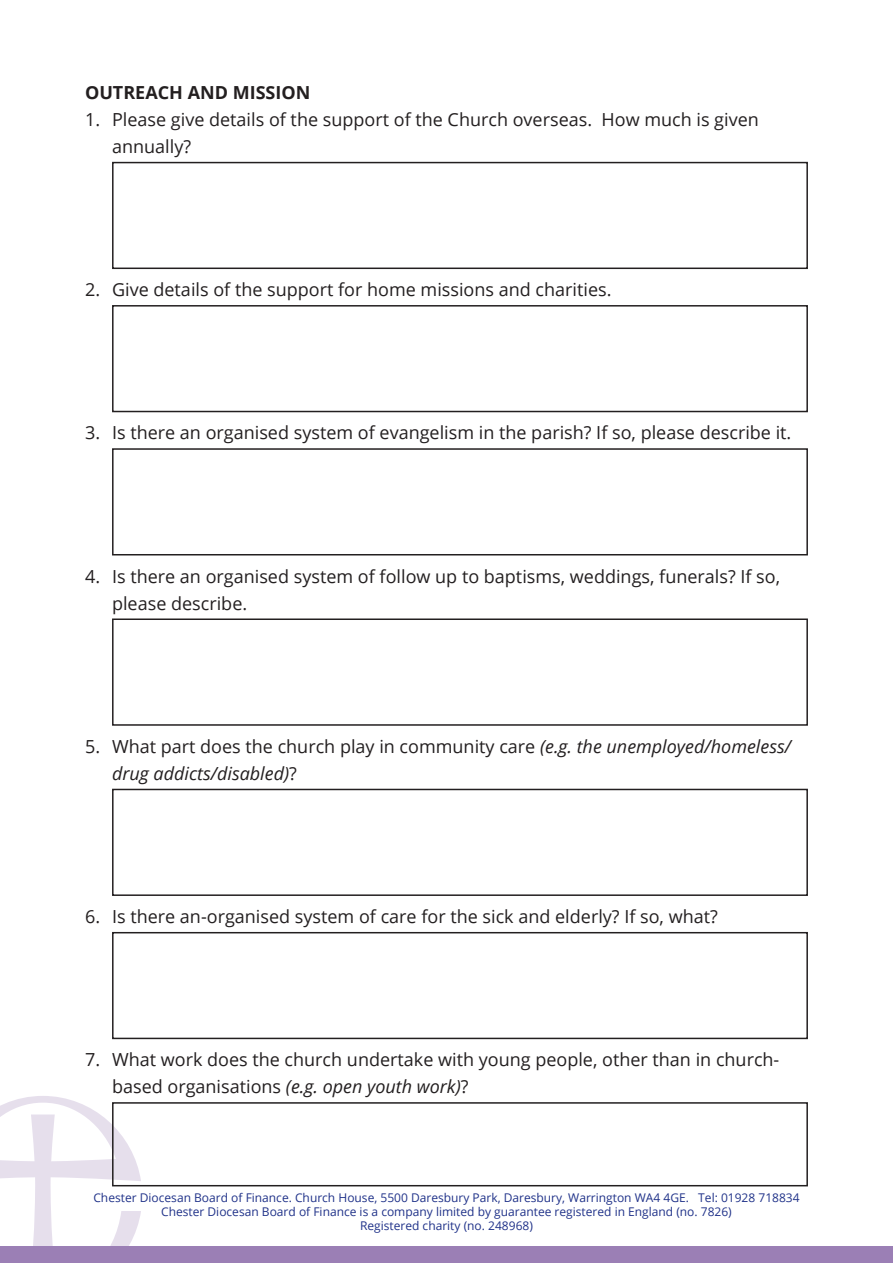
<style>
.page{position:relative;width:893px;height:1263px;background:#fff}
.page>*{position:absolute;margin:0;border:0;box-sizing:border-box;transform-origin:0 0}
.t1{font:18px/27px "Open Sans";color:#231f20}
.t2{font:italic 18px/27px "Open Sans";color:#231f20}
.Normal-body{font:700 18px "Open Sans";color:#231f20}
.t3{font:12px/14.4px "Open Sans";color:#203289;text-align:center}
.s1{font-style:normal}
.s2{font-style:italic}
</style>
<div class="page">
<div style="left:0;top:1246px;width:893px;height:17px;background:#9b7fb5"></div>
<svg style="left:0;top:1096px;width:141px;height:150px"></svg>
<div style="left:112px;top:162px;width:696px;height:107px;border:2px solid #231f20"></div>
<div style="left:112px;top:305px;width:696px;height:107px;border:2px solid #231f20"></div>
<div style="left:112px;top:448px;width:696px;height:107px;border:2px solid #231f20"></div>
<div style="left:112px;top:618px;width:696px;height:108px;border:2px solid #231f20"></div>
<div style="left:112px;top:789px;width:696px;height:107px;border:2px solid #231f20"></div>
<div style="left:112px;top:932px;width:696px;height:107px;border:2px solid #231f20"></div>
<div style="left:112px;top:1102px;width:696px;height:84px;border:2px solid #231f20"></div>
<p class="Normal-body" style="left:85px;top:80px;width:227px">OUTREACH AND MISSION</p>
<p class="t1" style="left:112px;top:105px;width:648px;text-indent:-27px">1. Please give details of the support of the Church overseas. How much is given annually?</p>
<p class="t1" style="left:85px;top:276px;width:528px">2. Give details of the support for home missions and charities.</p>
<p class="t1" style="left:85px;top:419px;width:708px">3. Is there an organised system of evangelism in the parish? If so, please describe it.</p>
<p class="t1" style="left:112px;top:562px;width:669px;text-indent:-27px">4. Is there an organised system of follow up to baptisms, weddings, funerals? If so, please describe.</p>
<p class="t2" style="left:112px;top:732px;width:680px;text-indent:-27px"><span class="s1">5. What part does the church play in community care</span> (e.g. the unemployed/homeless/ drug addicts/disabled)<span class="s1">?</span></p>
<p class="t1" style="left:85px;top:902px;width:634px">6. Is there an-organised system of care for the sick and elderly? If so, what?</p>
<p class="t1" style="left:112px;top:1046px;width:669px;text-indent:-27px">7. What work does the church undertake with young people, other than in church&shy;based organisations <span class="s2">(e.g. open youth work)</span>?</p>
<p class="t3" style="left:93px;top:1190px;width:708px">Chester Diocesan Board of Finance. Church House, 5500 Daresbury Park, Daresbury, Warrington WA4 4GE. Tel: 01928 718834<br>Chester Diocesan Board of Finance is a company limited by guarantee registered in England (no. 7826)<br>Registered charity (no. 248968)</p>
</div>
